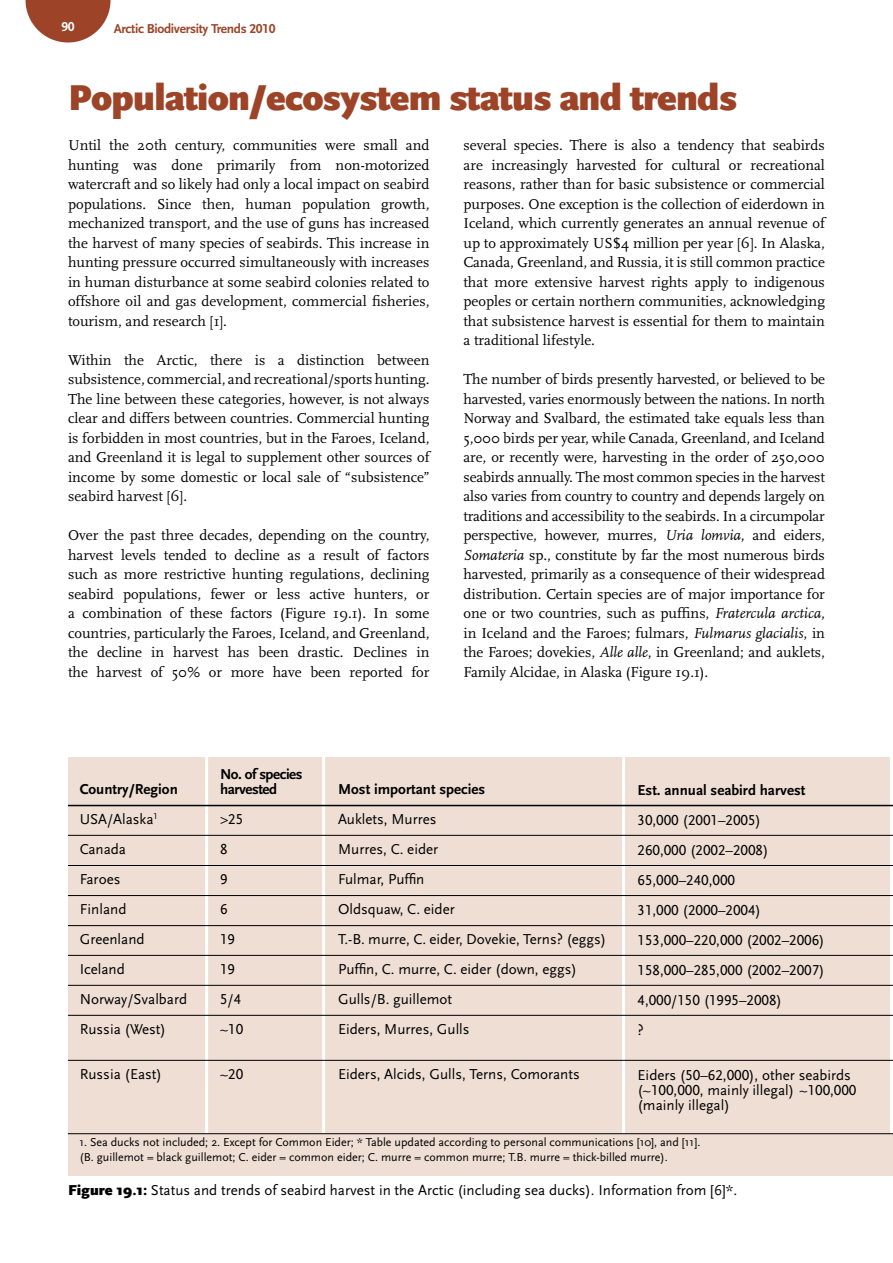
<style>
.page{position:relative;width:893px;height:1263px;background:#fff}
.page>*{position:absolute;margin:0;border:0;box-sizing:border-box;transform-origin:0 0}
.t1{font:900 37.5px "Scala Sans";letter-spacing:-.02em;color:#9d4327}
.t2{font:15px/19.5px "Scala";color:#000;text-align:justify}
.t3{font:15px/30px "Scala Sans LF";color:#000}
.t4{font:15px "Scala Sans";color:#000}
.t5{font:700 15px "Scala Sans LF";color:#000}
.t6{font:700 15px/15px "Scala Sans LF";letter-spacing:-.03em;color:#000}
.t7{font:700 13.5px "Scala Sans LF";letter-spacing:-.025em;color:#9d4327}
.t8{font:700 13.5px "Scala Sans LF";color:#fff}
.t9{font:12px/15px "Scala Sans";color:#000}
.s1{font-style:italic}
.s2{font-weight:700}
.s3{font-weight:900}
</style>
<div class="page">
<svg style="left:26px;top:0;width:85px;height:43px"></svg>
<div style="left:68px;top:757px;width:825px;height:418px;background:#eeded4"></div>
<hr style="left:205px;top:741px;width:3px;height:392px;background:#fff">
<hr style="left:622px;top:741px;width:3px;height:392px;background:#fff">
<hr style="left:890px;top:741px;width:3px;height:393px;background:#fff">
<hr style="left:322px;top:741px;width:3px;height:392px;background:#fff">
<hr style="left:68px;top:805px;width:825px;height:1px;background:#000">
<hr style="left:68px;top:835px;width:825px;height:1px;background:#000">
<hr style="left:68px;top:865px;width:825px;height:1px;background:#000">
<hr style="left:68px;top:895px;width:825px;height:1px;background:#000">
<hr style="left:68px;top:925px;width:825px;height:1px;background:#000">
<hr style="left:68px;top:955px;width:825px;height:1px;background:#000">
<hr style="left:68px;top:985px;width:825px;height:1px;background:#000">
<hr style="left:68px;top:1015px;width:825px;height:1px;background:#000">
<hr style="left:68px;top:1060px;width:825px;height:1px;background:#000">
<hr style="left:68px;top:1133px;width:825px;height:1px;background:#000">
<p class="t8" style="left:61px;top:20px;width:15px">90</p>
<p class="t7" style="left:114px;top:22px;width:163px">Arctic Biodiversity Trends 2010</p>
<h1 class="t1" style="left:68px;top:77px;width:670px">Population/ecosystem status and trends</h1>
<p class="t2" style="left:68px;top:136px;width:363px">Until the 20th century, communities were small and hunting was done primarily from non-motorized watercraft and so likely had only a local impact on seabird populations. Since then, human population growth, mechanized transport, and the use of guns has increased the harvest of many species of seabirds. This increase in hunting pressure occurred simultaneously with increases in human disturbance at some seabird colonies related to offshore oil and gas development, commercial fisheries, tourism, and research [1].</p>
<p class="t2" style="left:68px;top:350px;width:363px">Within the Arctic, there is a distinction between subsistence, commercial, and recreational/sports hunting.<br>The line between these categories, however, is not always clear and differs between countries. Commercial hunting is forbidden in most countries, but in the Faroes, Iceland, and Greenland it is legal to supplement other sources of income by some domestic or local sale of “subsistence” seabird harvest [6].</p>
<p class="t2" style="left:68px;top:526px;width:363px">Over the past three decades, depending on the country, harvest levels tended to decline as a result of factors such as more restrictive hunting regulations, declining seabird populations, fewer or less active hunters, or a combination of these factors (Figure 19.1). In some countries, particularly the Faroes, Iceland, and Greenland, the decline in harvest has been drastic. Declines in the harvest of 50% or more have been reported for</p>
<p class="t2" style="left:463px;top:136px;width:363px">several species. There is also a tendency that seabirds are increasingly harvested for cultural or recreational reasons, rather than for basic subsistence or commercial purposes. One exception is the collection of eiderdown in Iceland, which currently generates an annual revenue of up to approximately US$4 million per year [6]. In Alaska, Canada, Greenland, and Russia, it is still common practice that more extensive harvest rights apply to indigenous peoples or certain northern communities, acknowledging that subsistence harvest is essential for them to maintain a traditional lifestyle.</p>
<p class="t2" style="left:463px;top:370px;width:363px">The number of birds presently harvested, or believed to be harvested, varies enormously between the nations. In north Norway and Svalbard, the estimated take equals less than 5,000 birds per year, while Canada, Greenland, and Iceland are, or recently were, harvesting in the order of 250,000 seabirds annually. The most common species in the harvest also varies from country to country and depends largely on traditions and accessibility to the seabirds. In a circumpolar perspective, however, murres, <span class="s1">Uria lomvia</span>, and eiders, <span class="s1">Somateria</span> sp., constitute by far the most numerous birds harvested, primarily as a consequence of their widespread distribution. Certain species are of major importance for one or two countries, such as puffins, <span class="s1">Fratercula arctica</span>, in Iceland and the Faroes; fulmars, <span class="s1">Fulmarus glacialis</span>, in the Faroes; dovekies, <span class="s1">Alle alle</span>, in Greenland; and auklets, Family Alcidae, in Alaska (Figure 19.1).</p>
<p class="t3" style="left:80px;top:775px;width:109px"><span class="s2">Country/Region<br></span>USA/Alaska<sup>1<br></sup>Canada<br>Faroes<br>Finland<br>Greenland<br>Iceland<br>Norway/Svalbard<br>Russia (West)</p>
<p class="t3" style="left:80px;top:1060px;width:84px">Russia (East)</p>
<p class="t6" style="left:220px;top:767px;width:84px">No. of species harvested</p>
<p class="t3" style="left:220px;top:805px;width:25px">&gt;25<br>8<br>9<br>6<br>19<br>19<br>5/4 ~10</p>
<p class="t3" style="left:220px;top:1060px;width:25px">~20</p>
<p class="t5" style="left:338px;top:781px;width:149px">Most important species</p>
<p class="t3" style="left:338px;top:805px;width:270px">Auklets, Murres<br>Murres, C. eider<br>Fulmar, Puffin<br>Oldsquaw, C. eider<br>T.-B. murre, C. eider, Dovekie, Terns? (eggs)<br>Puffin, C. murre, C. eider (down, eggs)<br>Gulls/B. guillemot<br>Eiders, Murres, Gulls</p>
<p class="t3" style="left:338px;top:1060px;width:243px">Eiders, Alcids, Gulls, Terns, Comorants</p>
<p class="t5" style="left:637px;top:782px;width:169px">Est. annual seabird harvest</p>
<p class="t3" style="left:637px;top:805px;width:189px">30,000 (2001–2005)<br>260,000 (2002–2008)<br>65,000–240,000<br>31,000 (2000–2004)<br>153,000–220,000 (2002–2006)<br>158,000–285,000 (2002–2007)<br>4,000/150 (1995–2008)<br>?</p>
<p class="t3" style="left:637px;top:1067px;width:220px;line-height:15px">Eiders (50–62,000), other seabirds (~100,000, mainly illegal) ~100,000 (mainly illegal)</p>
<p class="t9" style="left:79px;top:1135px;width:622px">1. Sea ducks not included; 2. Except for Common Eider; * Table updated according to personal communications [10], and [11]. (B. guillemot = black guillemot; C. eider = common eider; C. murre = common murre; T.B. murre = thick-billed murre).</p>
<p class="t4" style="left:68px;top:1182px;width:671px"><span class="s3">Figure 19.1:</span> Status and trends of seabird harvest in the Arctic (including sea ducks). Information from [6]*.</p>
</div>
